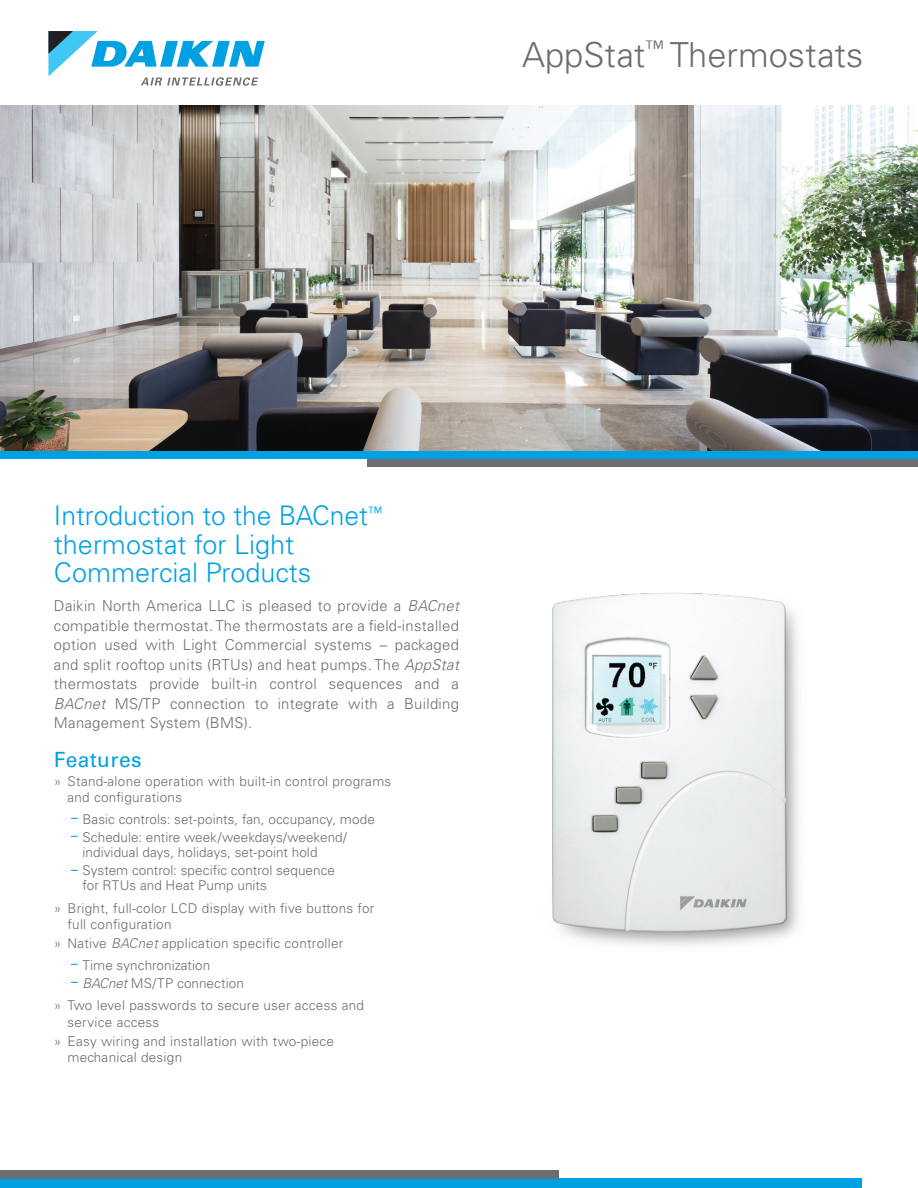
<style>
.page{position:relative;width:918px;height:1188px;background:#fff}
.page>*{position:absolute;margin:0;border:0;box-sizing:border-box;transform-origin:0 0}
.Cover_Header{font:300 34.5px "Univers LT Std";color:#6c6d70}
.t1{font:300 27px/28.5px "Univers LT Std";color:#00a1e3}
.Subhead{font:21px "Univers LT Std";letter-spacing:.02em;color:#00a1e3}
.Branding_Body{font:300 15px/19.5px "Univers LT Std";letter-spacing:.02em;color:#6c6d70;text-align:justify}
.t2{font:300 13.5px/16.5px "Univers LT Std";letter-spacing:.02em;color:#6c6d70}
.s1{font-style:italic}
.s2{font-weight:700;font-stretch:condensed;color:#00a1e3}
</style>
<div class="page">
<div style="left:367px;top:459px;width:551px;height:8px;background:#6c6d70"></div>
<div style="left:0;top:451px;width:918px;height:8px;background:#00a1e3"></div>
<div style="left:0;top:1179px;width:862px;height:9px;background:#00a1e3"></div>
<div style="left:0;top:1171px;width:558px;height:8px;background:#6c6d70"></div>
<svg style="left:48px;top:31px;width:217px;height:55px"></svg>
<img style="left:0;top:106px;width:918px;height:345px">
<img style="left:552px;top:592px;width:247px;height:354px">
<p class="Cover_Header" style="left:522px;top:34px;width:343px">AppStat<sup>™</sup> Thermostats</p>
<p class="t1" style="left:54px;top:502px;width:330px">Introduction to the BACnet<sup>™ </sup>thermostat for Light<br>Commercial Products</p>
<p class="Branding_Body" style="left:54px;top:596px;width:407px">Daikin North America LLC is pleased to provide a <span class="s1">BACnet </span>compatible thermostat. The thermostats are a field-installed option used with Light Commercial systems – packaged and split rooftop units (RTUs) and heat pumps. The <span class="s1">AppStat </span>thermostats provide built-in control sequences and a <span class="s1">BACnet</span> MS/TP connection to integrate with a Building Management System (BMS).</p>
<p class="Subhead" style="left:54px;top:747px;width:89px">Features</p>
<p class="t2" style="left:67px;top:773px;width:325px;text-indent:-14px">» Stand-alone operation with built-in control programs and configurations</p>
<p class="t2" style="left:71px;top:811px;width:305px"><span class="s2">–</span> Basic controls: set-points, fan, occupancy, mode</p>
<p class="t2" style="left:82px;top:830px;width:266px;line-height:15px;text-indent:-11px"><span class="s2">–</span> Schedule: entire week/weekdays/weekend/ individual days, holidays, set-point hold</p>
<p class="t2" style="left:82px;top:863px;width:254px;line-height:15px;text-indent:-11px"><span class="s2">–</span> System control: specific control sequence for RTUs and Heat Pump units</p>
<p class="t2" style="left:67px;top:900px;width:308px;text-indent:-14px">» Bright, full-color LCD display with five buttons for full configuration</p>
<p class="t2" style="left:54px;top:935px;width:291px">» Native <span class="s1">BACnet</span> application specific controller</p>
<p class="t2" style="left:71px;top:957px;width:141px"><span class="s2">–</span> Time synchronization</p>
<p class="t2" style="left:71px;top:975px;width:174px"><span class="s2">–</span> <span class="s1">BACnet</span> MS/TP connection</p>
<p class="t2" style="left:67px;top:997px;width:298px;text-indent:-14px">» Two level passwords to secure user access and service access</p>
<p class="t2" style="left:67px;top:1033px;width:268px;text-indent:-14px">» Easy wiring and installation with two-piece mechanical design</p>
</div>
